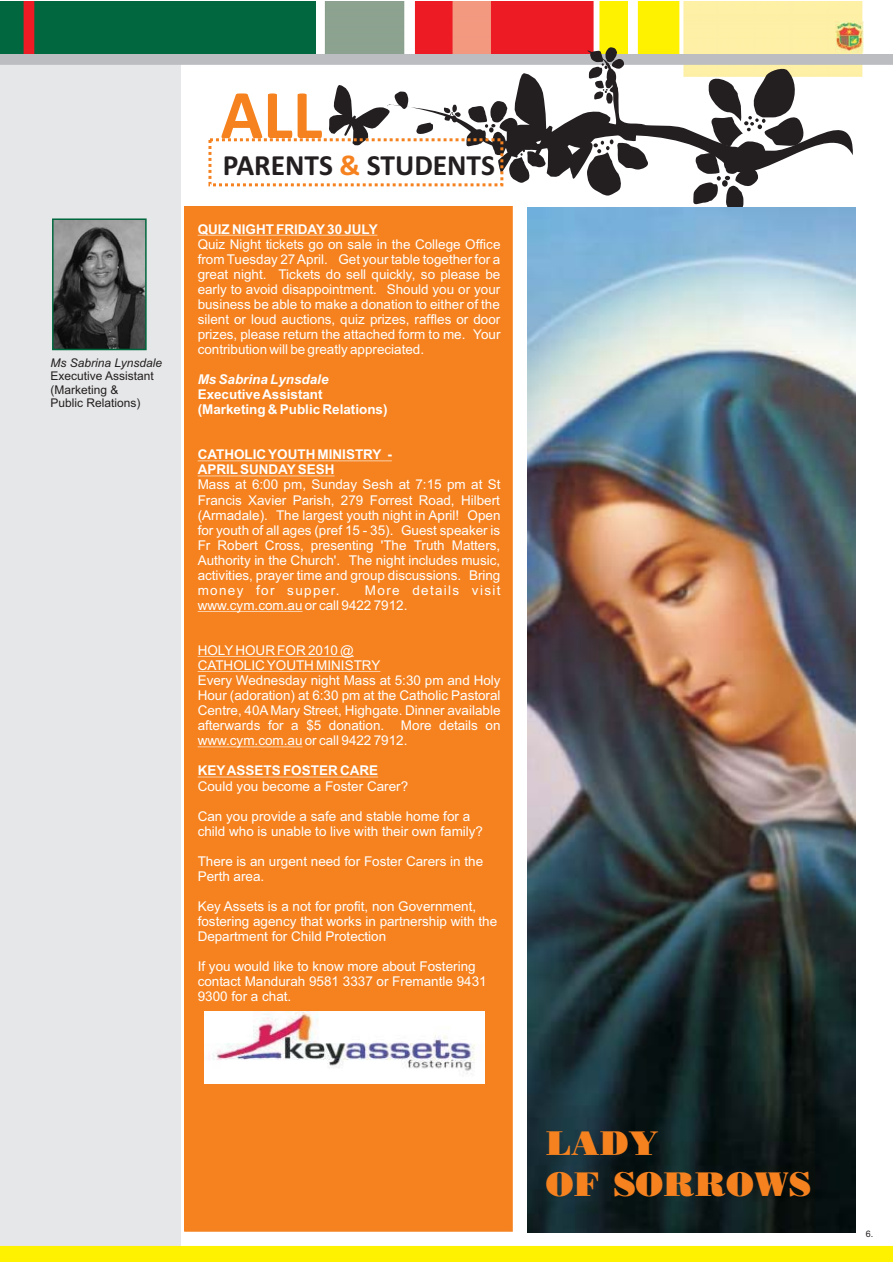
<style>
.page{position:relative;width:893px;height:1263px;background:#fff}
.page>*{position:absolute;margin:0;border:0;box-sizing:border-box;transform-origin:0 0}
.t1{font:700 70.2px "Calibri";color:#f5821f}
.t2{font:36px/41.1px "Bodonoff Ultra";color:#f5821f}
.t3{font:700 29.4px "Calibri";color:#231f20}
.t4{font:700 29.4px "Calibri";color:#f5821f}
.t5{font:13.5px/15px "Arial";color:#fff}
.t6{font:700 13.5px/15px "Arial";color:#fff}
.t7{font:italic 700 13.5px "Arial";color:#fff}
.t8{font:12px/13.4px "Arial";color:#231f20}
.t9{font:italic 12px "Arial";color:#231f20}
.t10{font:9px "Arial";color:#231f20}
</style>
<div class="page">
<div style="left:0;top:216px;width:180px;height:1030px;background:#e6e7e8"></div>
<div style="left:0;top:1246px;width:892px;height:16px;background:#fff200"></div>
<svg style="left:0;top:1px;width:892px;height:215px"></svg>
<div style="left:208px;top:138px;width:295px;height:48px;border:3px dashed #f5821f"></div>
<div style="left:185px;top:207px;width:327px;height:1024px;background:#f5821f"></div>
<hr style="left:198px;top:235px;width:179px;height:1px;background:#fff">
<hr style="left:198px;top:461px;width:194px;height:1px;background:#fff">
<hr style="left:198px;top:476px;width:136px;height:1px;background:#fff">
<hr style="left:198px;top:777px;width:180px;height:1px;background:#fff">
<hr style="left:198px;top:611px;width:104px;height:1px;background:#fff">
<hr style="left:198px;top:656px;width:156px;height:1px;background:#fff">
<hr style="left:198px;top:671px;width:182px;height:1px;background:#fff">
<hr style="left:198px;top:747px;width:104px;height:1px;background:#fff">
<img style="left:54px;top:220px;width:91px;height:128px">
<div style="left:52px;top:218px;width:95px;height:132px;border:1px solid #00673e"></div>
<img style="left:205px;top:1011px;width:280px;height:73px">
<img style="left:528px;top:208px;width:327px;height:1024px">
<p class="t9" style="left:50px;top:358px;width:113px">Ms Sabrina Lynsdale</p>
<p class="t8" style="left:50px;top:371px;width:105px">Executive Assistant (Marketing &amp;<br>Public Relations)</p>
<h1 class="t1" style="left:221px;top:73px;width:103px">ALL</h1>
<h3 class="t3" style="left:223px;top:148px;width:274px">PARENTS STUDENTS</h3>
<h3 class="t4" style="left:340px;top:148px;width:22px">&amp;</h3>
<p class="t6" style="left:198px;top:223px;width:181px">QUIZ NIGHT FRIDAY 30 JULY</p>
<p class="t5" style="left:198px;top:238px;width:304px;text-align:justify">Quiz Night tickets go on sale in the College Office from Tuesday 27 April. Get your table together for a great night. Tickets do sell quickly, so please be early to avoid disappointment. Should you or your business be able to make a donation to either of the silent or loud auctions, quiz prizes, raffles or door prizes, please return the attached form to me. Your contribution will be greatly appreciated.</p>
<p class="t7" style="left:198px;top:374px;width:132px">Ms Sabrina Lynsdale</p>
<p class="t6" style="left:198px;top:388px;width:191px">Executive Assistant (Marketing &amp; Public Relations)</p>
<p class="t6" style="left:198px;top:448px;width:196px">CATHOLIC YOUTH MINISTRY -<br>APRIL SUNDAY SESH</p>
<p class="t5" style="left:198px;top:479px;width:304px;text-align:justify">Mass at 6:00 pm, Sunday Sesh at 7:15 pm at St Francis Xavier Parish, 279 Forrest Road, Hilbert (Armadale). The largest youth night in April! Open for youth of all ages (pref 15 - 35). Guest speaker is Fr Robert Cross, presenting 'The Truth Matters, Authority in the Church'. The night includes music, activities, prayer time and group discussions. Bring money for supper.</p>
<p class="t5" style="left:198px;top:584px;width:304px;text-indent:167px">More details visit www.cym.com.au or call 9422 7912.</p>
<p class="t5" style="left:198px;top:644px;width:304px">HOLY HOUR FOR 2010 @<br>CATHOLIC YOUTH MINISTRY<br>Every Wednesday night Mass at 5:30 pm and Holy Hour (adoration) at 6:30 pm at the Catholic Pastoral Centre, 40A Mary Street, Highgate. Dinner available afterwards for a $5 donation. More details on www.cym.com.au or call 9422 7912.</p>
<p class="t6" style="left:198px;top:765px;width:182px">KEY ASSETS FOSTER CARE</p>
<p class="t5" style="left:198px;top:780px;width:212px">Could you become a Foster Carer?</p>
<p class="t5" style="left:198px;top:810px;width:287px">Can you provide a safe and stable home for a child who is unable to live with their own family?</p>
<p class="t5" style="left:198px;top:855px;width:287px">There is an urgent need for Foster Carers in the<br>Perth area.</p>
<p class="t5" style="left:198px;top:900px;width:301px">Key Assets is a not for profit, non Government, fostering agency that works in partnership with the<br>Department for Child Protection</p>
<p class="t5" style="left:198px;top:960px;width:290px">If you would like to know more about Fostering contact Mandurah 9581 3337 or Fremantle 9431<br>9300 for a chat.</p>
<h2 class="t2" style="left:546px;top:1122px;width:267px">LADY<br>OF SORROWS</h2>
<p class="t10" style="left:866px;top:1230px;width:9px">6.</p>
</div>
